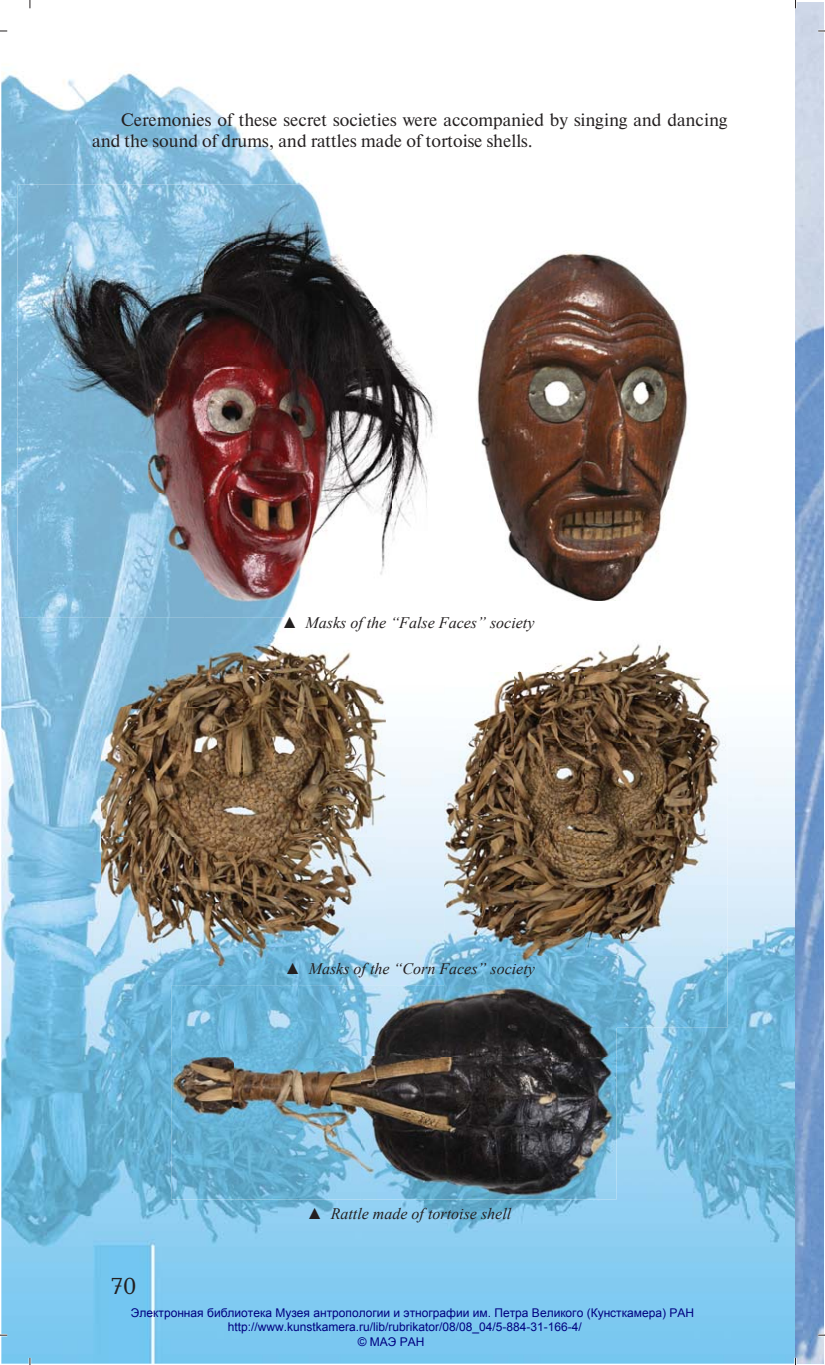
<style>
.page{position:relative;width:825px;height:1365px;background:#fff}
.page>*{position:absolute;margin:0;border:0;box-sizing:border-box;transform-origin:0 0}
.t1{font:24px "Baltica C";color:#231f20}
.t2{font:18px/21px "Newton C";color:#231f20}
.t3{font:italic 16px "Times New Roman";color:#231f20}
.t4{font:12px "Arial";color:#000080}
</style>
<div class="page">
<img style="left:2px;top:3px;width:822px;height:1360px">
<img style="left:17px;top:185px;width:437px;height:432px">
<img style="left:475px;top:251px;width:215px;height:351px">
<img style="left:102px;top:643px;width:283px;height:324px">
<img style="left:444px;top:602px;width:283px;height:354px">
<img style="left:444px;top:956px;width:142px;height:29px">
<img style="left:586px;top:956px;width:141px;height:71px">
<img style="left:444px;top:602px;width:10px;height:15px">
<img style="left:171px;top:1057px;width:445px;height:142px">
<img style="left:171px;top:985px;width:382px;height:72px">
<img style="left:553px;top:1027px;width:63px;height:30px">
<img style="left:444px;top:985px;width:172px;height:42px">
<svg style="left:0;top:30px;width:7px;height:2px"></svg>
<svg style="left:818px;top:30px;width:7px;height:2px"></svg>
<svg style="left:0;top:1334px;width:7px;height:2px"></svg>
<svg style="left:818px;top:1334px;width:7px;height:2px"></svg>
<svg style="left:29px;top:0;width:2px;height:8px"></svg>
<svg style="left:29px;top:1358px;width:2px;height:7px"></svg>
<svg style="left:794px;top:0;width:3px;height:8px"></svg>
<svg style="left:794px;top:1358px;width:3px;height:7px"></svg>
<h2 class="t2" style="left:92px;top:111px;width:636px;text-indent:28px">Ceremonies of these secret societies were accompanied by singing and dancing and the sound of drums, and rattles made of tortoise shells.</h2>
<h3 class="t3" style="left:282px;top:614px;width:254px">▲ Masks of the “False Faces” society</h3>
<h3 class="t3" style="left:285px;top:959px;width:252px">▲ Masks of the “Corn Faces” society</h3>
<h1 class="t1" style="left:111px;top:1276px;width:27px">70</h1>
<h3 class="t3" style="left:307px;top:1205px;width:206px">▲ Rattle made of tortoise shell</h3>
<p class="t4" style="left:131px;top:1305px;width:564px">Электронная библиотека Музея антропологии и этнографии им. Петра Великого (Кунсткамера) РАН</p>
<p class="t4" style="left:228px;top:1319px;width:356px">http://www.kunstkamera.ru/lib/rubrikator/08/08_04/5-884-31-166-4/</p>
<p class="t4" style="left:358px;top:1333px;width:68px">© МАЭ РАН</p>
</div>
